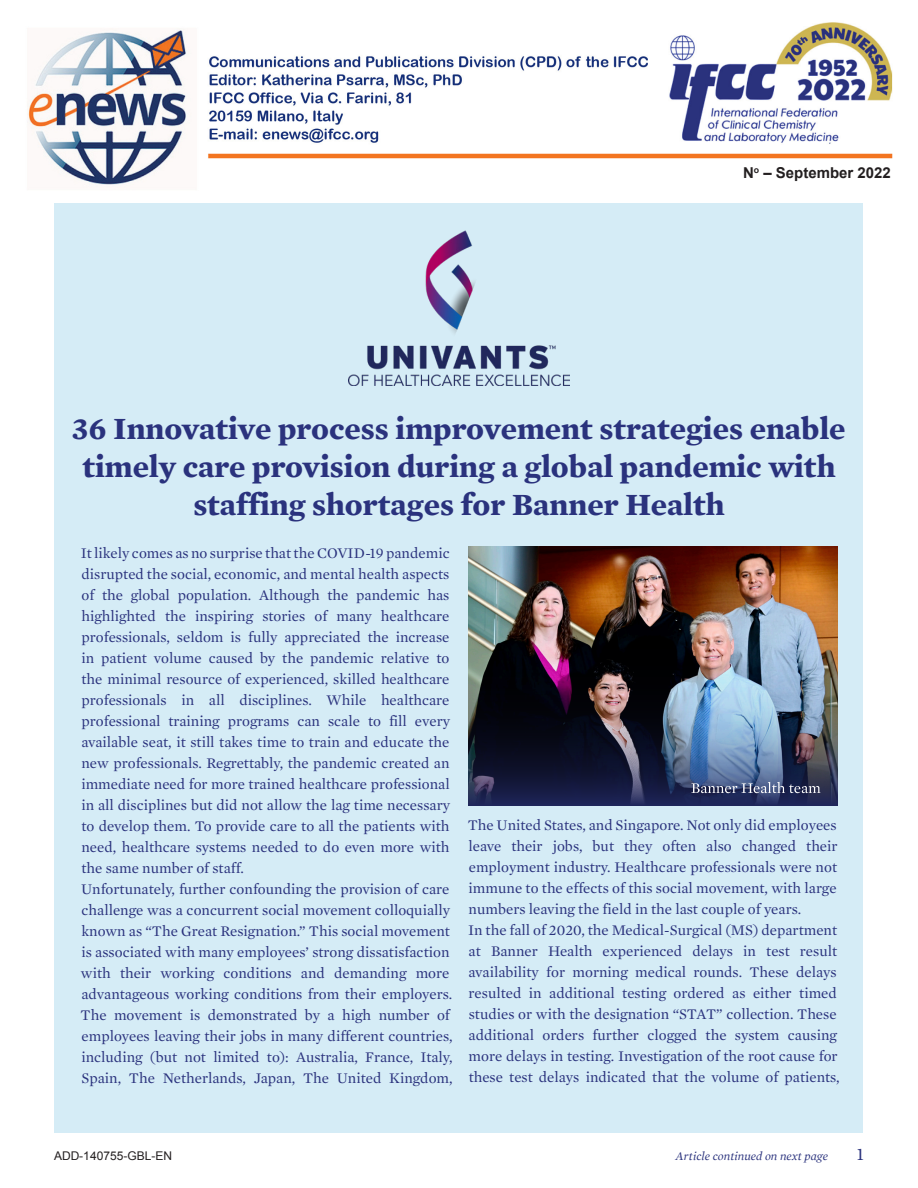
<style>
.page{position:relative;width:918px;height:1188px;background:#fff}
.page>*{position:absolute;margin:0;border:0;box-sizing:border-box;transform-origin:0 0}
.t1{font:700 31.5px/37.8px "Mercury Text G1";color:#2a327d;text-align:center}
.t2{font:18px "Mercury Text G1";color:#2a327d}
.IFCC_article_body_co{font:15px/21px "Mercury Text G1";color:#2a327d;text-align:justify}
.t3{font:700 15px "Arial";color:#231f20}
.t4{font:italic 12px "Mercury Text G1";color:#2a327d}
.t5{font:12px "Arial";color:#231f20}
</style>
<div class="page">
<div style="left:55px;top:203px;width:808px;height:930px;background:#d5ecf6"></div>
<img style="left:27px;top:22px;width:866px;height:165px">
<img style="left:348px;top:230px;width:222px;height:156px">
<div style="left:732px;top:161px;width:159px;height:24px;background:#fff"></div>
<img style="left:468px;top:546px;width:370px;height:260px">
<svg style="left:691px;top:782px;width:130px;height:11px"></svg>
<p class="t3" style="left:743px;top:163px;width:149px">N<sup>o</sup> – September 2022</p>
<h1 class="t1" style="left:72px;top:409px;width:775px">36 Innovative process improvement strategies enable timely care provision during a global pandemic with staffing shortages for Banner Health</h1>
<p class="IFCC_article_body_co" style="left:81px;top:542px;width:371px">It likely comes as no surprise that the COVID-19 pandemic disrupted the social, economic, and mental health aspects of the global population. Although the pandemic has highlighted the inspiring stories of many healthcare professionals, seldom is fully appreciated the increase in patient volume caused by the pandemic relative to the minimal resource of experienced, skilled healthcare professionals in all disciplines. While healthcare professional training programs can scale to fill every available seat, it still takes time to train and educate the new professionals. Regrettably, the pandemic created an immediate need for more trained healthcare professional in all disciplines but did not allow the lag time necessary to develop them. To provide care to all the patients with need, healthcare systems needed to do even more with the same number of staff.</p>
<p class="IFCC_article_body_co" style="left:81px;top:878px;width:374px;text-align:left">Unfortunately, further confounding the provision of care challenge was a concurrent social movement colloquially known as “The Great Resignation.” This social movement is associated with many employees’ strong dissatisfaction with their working conditions and demanding more advantageous working conditions from their employers.<br>The movement is demonstrated by a high number of employees leaving their jobs in many different countries, including (but not limited to): Australia, France, Italy, Spain, The Netherlands, Japan, The United Kingdom,</p>
<p class="IFCC_article_body_co" style="left:468px;top:815px;width:371px">The United States, and Singapore. Not only did employees leave their jobs, but they often also changed their employment industry. Healthcare professionals were not immune to the effects of this social movement, with large numbers leaving the field in the last couple of years.</p>
<p class="IFCC_article_body_co" style="left:468px;top:920px;width:373px;text-align:left">In the fall of 2020, the Medical-Surgical (MS) department at Banner Health experienced delays in test result availability for morning medical rounds. These delays resulted in additional testing ordered as either timed studies or with the designation “STAT” collection. These additional orders further clogged the system causing more delays in testing. Investigation of the root cause for these test delays indicated that the volume of patients,</p>
<p class="t5" style="left:54px;top:1148px;width:120px">ADD-140755-GBL-EN</p>
<p class="t4" style="left:676px;top:1149px;width:154px">Article continued on next page</p>
<p class="t2" style="left:857px;top:1143px;width:9px">1</p>
</div>
